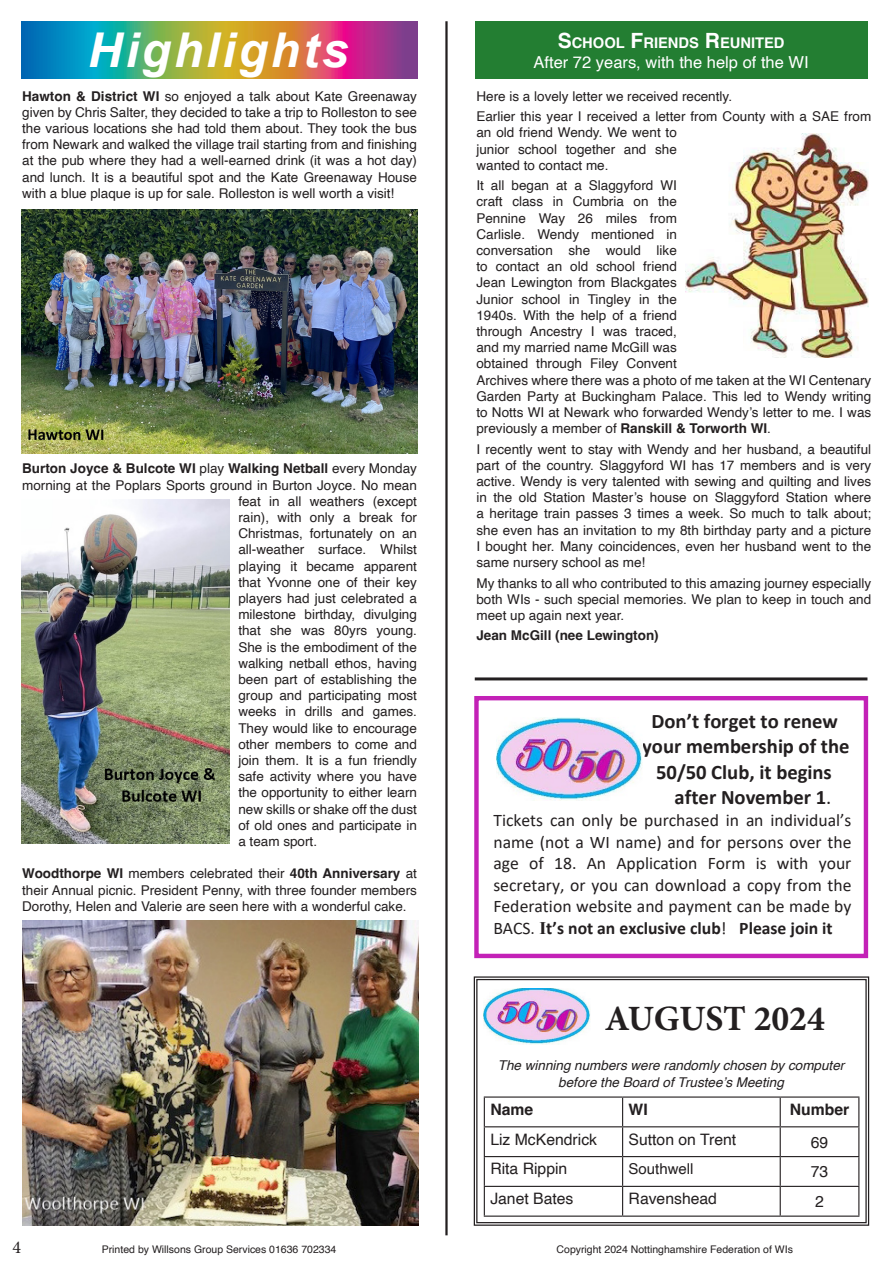
<style>
.page{position:relative;width:893px;height:1263px;background:#fff}
.page>*{position:absolute;margin:0;border:0;box-sizing:border-box;transform-origin:0 0}
.t1{font:italic 700 48px "Arial";letter-spacing:.06em;color:#fff}
.t2{font:700 35.55px "Minion Pro";color:#231f20}
.t3{font:700 20.7px "Calibri";color:#231f20}
.t4{font:18px "Minion Pro";color:#231f20}
.t5{font:17.7px/21.5px "Calibri";color:#231f20;text-align:justify}
.t6{font:16.5px "Helvetica";color:#fff}
.t7{font:15.75px "Helvetica";color:#231f20}
.t8{font:700 15.75px "Helvetica";color:#231f20}
.t9{font:15px "Helvetica";color:#231f20}
.t10{font:700 14.7px "Helvetica";color:#fff}
.t11{font:13.5px/16.2px "Helvetica";color:#231f20;text-align:justify}
.t12{font:italic 13.5px/16.2px "Helvetica";color:#231f20;text-align:center}
.t13{font:700 13.5px "Helvetica";color:#231f20}
.t14{font:10.5px "Helvetica";color:#231f20}
.s1{font-weight:700}
.s2{font-weight:400}
.s3{font-size:21px}
.s4{font-family:"Times New Roman"}
.s5{font-family:"Times New Roman";font-weight:700}
</style>
<div class="page">
<hr style="left:445px;top:21px;width:3px;height:1214px;background:#231f20">
<svg style="left:21px;top:21px;width:396px;height:58px;background:#848172"></svg>
<hr style="left:475px;top:677px;width:392px;height:3px;background:#231f20">
<svg style="left:473px;top:976px;width:397px;height:250px"></svg>
<div style="left:476px;top:979px;width:391px;height:244px;border:1px solid #231f20"></div>
<img style="left:484px;top:988px;width:107px;height:56px">
<hr style="left:484px;top:1096px;width:139px;height:1px;background:#231f20">
<hr style="left:623px;top:1096px;width:157px;height:1px;background:#231f20">
<hr style="left:780px;top:1096px;width:79px;height:1px;background:#231f20">
<hr style="left:484px;top:1126px;width:139px;height:1px;background:#231f20">
<hr style="left:623px;top:1126px;width:157px;height:1px;background:#231f20">
<hr style="left:780px;top:1126px;width:79px;height:1px;background:#231f20">
<hr style="left:484px;top:1156px;width:139px;height:1px;background:#231f20">
<hr style="left:623px;top:1156px;width:157px;height:1px;background:#231f20">
<hr style="left:780px;top:1156px;width:79px;height:1px;background:#231f20">
<hr style="left:484px;top:1186px;width:139px;height:1px;background:#231f20">
<svg style="left:484px;top:1097px;width:1px;height:118px"></svg>
<hr style="left:623px;top:1186px;width:157px;height:1px;background:#231f20">
<svg style="left:622px;top:1097px;width:1px;height:118px"></svg>
<hr style="left:780px;top:1186px;width:79px;height:1px;background:#231f20">
<svg style="left:780px;top:1097px;width:1px;height:118px"></svg>
<svg style="left:858px;top:1097px;width:1px;height:118px"></svg>
<hr style="left:484px;top:1215px;width:139px;height:2px;background:#231f20">
<hr style="left:623px;top:1215px;width:157px;height:2px;background:#231f20">
<hr style="left:780px;top:1215px;width:79px;height:2px;background:#231f20">
<img style="left:21px;top:500px;width:209px;height:344px">
<img style="left:21px;top:210px;width:396px;height:244px">
<img style="left:23px;top:920px;width:395px;height:305px">
<div style="left:474px;top:696px;width:394px;height:262px;border:4px solid #c321b7"></div>
<img style="left:497px;top:717px;width:145px;height:83px">
<div style="left:475px;top:21px;width:392px;height:58px;background:#237e32"></div>
<img style="left:685px;top:134px;width:183px;height:223px">
<p class="t1" style="left:88px;top:19px;width:262px">Highlights</p>
<p class="t11" style="left:22px;top:88px;width:396px"><span class="s1">Hawton &amp; District WI</span> so enjoyed a talk about Kate Greenaway given by Chris Salter, they decided to take a trip to Rolleston to see the various locations she had told them about. They took the bus from Newark and walked the village trail starting from and finishing at the pub where they had a well-earned drink (it was a hot day) and lunch. It is a beautiful spot and the Kate Greenaway House with a blue plaque is up for sale. Rolleston is well worth a visit!</p>
<p class="t13" style="left:22px;top:460px;width:396px">Burton Joyce &amp; Bulcote WI <span class="s2">play</span> Walking Netball <span class="s2">every Monday</span></p>
<p class="t11" style="left:22px;top:477px;width:396px">morning at the Poplars Sports ground in Burton Joyce. No mean</p>
<p class="t11" style="left:238px;top:493px;width:180px">feat in all weathers (except</p>
<p class="t11" style="left:238px;top:509px;width:180px">rain), with only a break for</p>
<p class="t11" style="left:238px;top:526px;width:180px">Christmas, fortunately on an</p>
<p class="t11" style="left:238px;top:542px;width:180px">all-weather surface. Whilst</p>
<p class="t11" style="left:238px;top:558px;width:180px">playing it became apparent</p>
<p class="t11" style="left:238px;top:574px;width:180px">that Yvonne one of their key</p>
<p class="t11" style="left:238px;top:590px;width:180px">players had just celebrated a</p>
<p class="t11" style="left:238px;top:607px;width:180px">milestone birthday, divulging</p>
<p class="t11" style="left:238px;top:623px;width:180px">that she was 80yrs young.</p>
<p class="t11" style="left:238px;top:639px;width:180px">She is the embodiment of the</p>
<p class="t11" style="left:238px;top:655px;width:180px">walking netball ethos, having</p>
<p class="t11" style="left:238px;top:671px;width:180px">been part of establishing the</p>
<p class="t11" style="left:238px;top:688px;width:180px">group and participating most</p>
<p class="t11" style="left:238px;top:704px;width:180px">weeks in drills and games.</p>
<p class="t11" style="left:238px;top:720px;width:180px">They would like to encourage</p>
<p class="t11" style="left:238px;top:736px;width:180px">other members to come and</p>
<p class="t11" style="left:238px;top:752px;width:180px">join them. It is a fun friendly</p>
<p class="t11" style="left:238px;top:769px;width:180px">safe activity where you have</p>
<p class="t11" style="left:238px;top:785px;width:180px">the opportunity to either learn</p>
<p class="t11" style="left:238px;top:801px;width:180px">new skills or shake off the dust</p>
<p class="t11" style="left:238px;top:817px;width:180px">of old ones and participate in</p>
<p class="t11" style="left:238px;top:833px;width:80px">a team sport.</p>
<p class="t11" style="left:22px;top:866px;width:396px"><span class="s1">Woodthorpe WI</span> members celebrated their <span class="s1">40th Anniversary</span> at their Annual picnic. President Penny, with three founder members Dorothy, Helen and Valerie are seen here with a wonderful cake.</p>
<p class="t10" style="left:558px;top:34px;width:228px"><span class="s3">S</span>CHOOL <span class="s3">F</span>RIENDS <span class="s3">R</span>EUNITED</p>
<p class="t6" style="left:533px;top:49px;width:277px">After 72 years, with the help of the WI</p>
<p class="t11" style="left:476px;top:88px;width:257px">Here is a lovely letter we received recently.</p>
<p class="t11" style="left:476px;top:109px;width:396px;text-align:left">Earlier this year I received a letter from County with a SAE from an old friend Wendy. We went to<br>junior school together and she<br>wanted to contact me.</p>
<p class="t11" style="left:476px;top:178px;width:396px;text-align:left">It all began at a Slaggyford WI<br>craft class in Cumbria on the<br>Pennine Way 26 miles from<br>Carlisle. Wendy mentioned in<br>conversation she would like<br>to contact an old school friend<br>Jean Lewington from Blackgates<br>Junior school in Tingley in the<br>1940s. With the help of a friend<br>through Ancestry I was traced,<br>and my married name McGill was<br>obtained through Filey Convent<br>Archives where there was a photo of me taken at the WI Centenary Garden Party at Buckingham Palace. This led to Wendy writing to Notts WI at Newark who forwarded Wendy’s letter to me. I was previously a member of <span class="s1">Ranskill &amp; Torworth WI</span>.</p>
<p class="t11" style="left:476px;top:441px;width:396px">I recently went to stay with Wendy and her husband, a beautiful part of the country. Slaggyford WI has 17 members and is very active. Wendy is very talented with sewing and quilting and lives in the old Station Master’s house on Slaggyford Station where a heritage train passes 3 times a week. So much to talk about; she even has an invitation to my 8th birthday party and a picture I bought her. Many coincidences, even her husband went to the same nursery school as me!</p>
<p class="t11" style="left:476px;top:575px;width:396px">My thanks to all who contributed to this amazing journey especially both WIs - such special memories. We plan to keep in touch and meet up again next year.</p>
<p class="t13" style="left:476px;top:627px;width:184px">Jean McGill (nee Lewington)</p>
<p class="t3" style="left:651px;top:707px;width:188px">Don’t forget to renew</p>
<p class="t3" style="left:642px;top:732px;width:209px">your membership of the</p>
<p class="t3" style="left:656px;top:757px;width:177px">50/50 Club, it begins</p>
<p class="t3" style="left:675px;top:782px;width:158px">after November 1<span class="s2">.</span></p>
<p class="t5" style="left:493px;top:809px;width:360px">Tickets can only be purchased in an individual’s name (not a WI name) and for persons over the age of 18. An Application Form is with your secretary, or you can download a copy from the Federation website and payment can be made by BACS<span class="s4">.</span> <span class="s5">I</span><span class="s1">t’s not an exclusive club</span>! <span class="s1">Please join it</span></p>
<p class="t2" style="left:605px;top:993px;width:221px">AUGUST 2024</p>
<p class="t12" style="left:498px;top:1058px;width:348px">The winning numbers were randomly chosen by computer before the Board of Trustee’s Meeting</p>
<p class="t8" style="left:490px;top:1100px;width:44px">Name</p>
<p class="t8" style="left:629px;top:1100px;width:21px">WI</p>
<p class="t8" style="left:790px;top:1100px;width:61px">Number</p>
<p class="t7" style="left:490px;top:1127px;width:108px">Liz McKendrick</p>
<p class="t7" style="left:629px;top:1127px;width:109px">Sutton on Trent</p>
<p class="t7" style="left:811px;top:1130px;width:19px">69</p>
<p class="t7" style="left:490px;top:1157px;width:79px">Rita Rippin</p>
<p class="t9" style="left:629px;top:1157px;width:67px">Southwell</p>
<p class="t7" style="left:811px;top:1160px;width:19px">73</p>
<p class="t7" style="left:490px;top:1186px;width:85px">Janet Bates</p>
<p class="t7" style="left:629px;top:1186px;width:90px">Ravenshead</p>
<p class="t7" style="left:815px;top:1189px;width:10px">2</p>
<p class="t4" style="left:12px;top:1235px;width:10px">4</p>
<p class="t14" style="left:102px;top:1241px;width:236px">Printed by Willsons Group Services 01636 702334</p>
<p class="t14" style="left:557px;top:1241px;width:238px">Copyright 2024 Nottinghamshire Federation of WIs</p>
</div>
